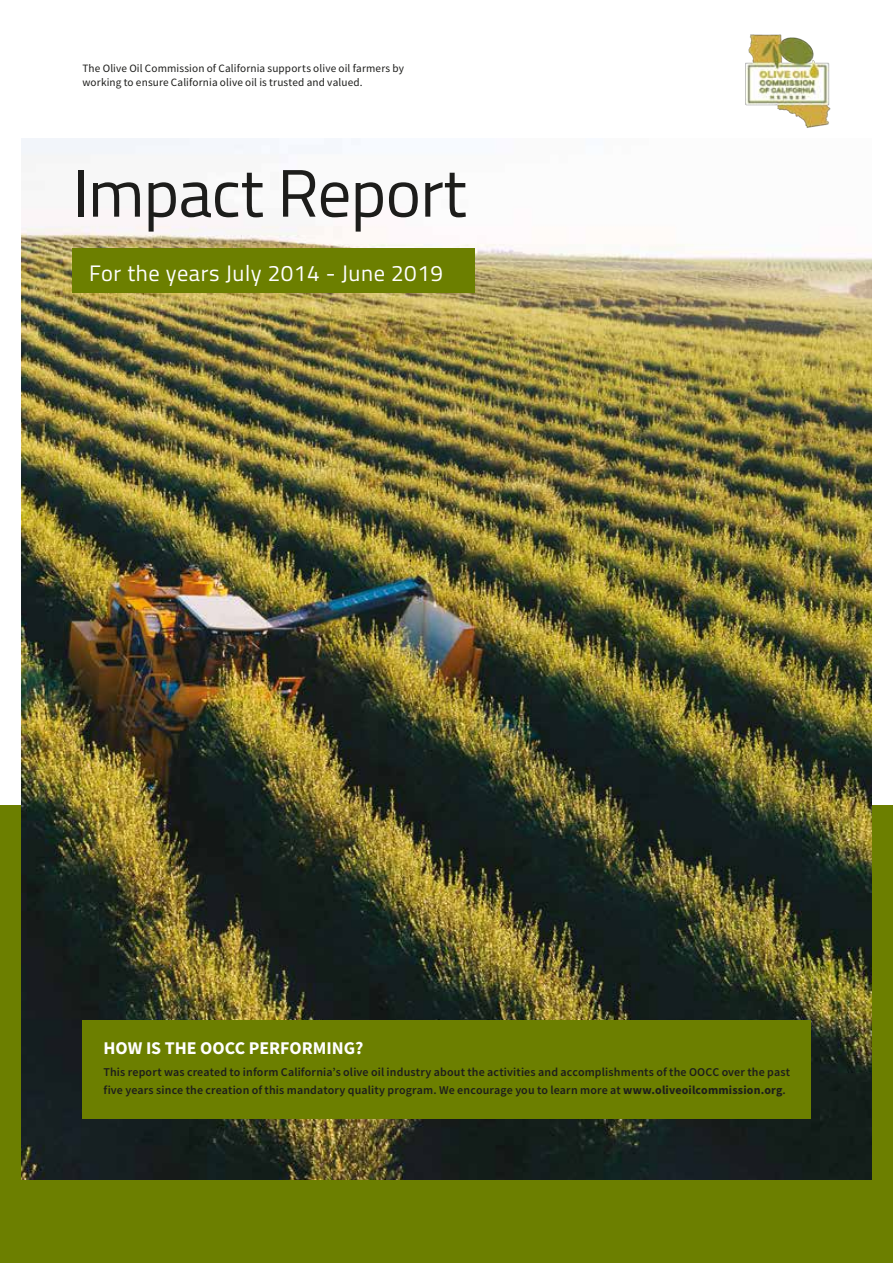
<style>
.page{position:relative;width:893px;height:1263px;background:#fff}
.page>*{position:absolute;margin:0;border:0;box-sizing:border-box;transform-origin:0 0}
.HEADERS_Titilium{font:67.35px "Titillium Web";letter-spacing:-.01em;color:#1d1d1b}
.Subtitles{font:22.5px "Titillium Web";letter-spacing:.025em;color:#fff}
.Contents{font:700 18px "Source Sans Pro";color:#fff}
.Contents-2{font:600 12px/18px "Source Sans Pro";letter-spacing:.015em;color:#1d1d1b}
.Contents-3{font:11.25px/13.5px "Source Sans Pro";letter-spacing:.015em;color:#1d1d1b}
.s1{font-weight:700}
</style>
<div class="page">
<div style="left:0;top:805px;width:893px;height:458px;background:#6c7f00"></div>
<img style="left:21px;top:138px;width:851px;height:1041px">
<div style="left:82px;top:1020px;width:728px;height:99px;background:#6c7f00"></div>
<div style="left:72px;top:248px;width:402px;height:45px;background:#6c7f00"></div>
<img style="left:745px;top:34px;width:86px;height:94px">
<p class="Contents-3" style="left:82px;top:62px;width:323px">The Olive Oil Commission of California supports olive oil farmers by working to ensure California olive oil is trusted and valued.</p>
<p class="HEADERS_Titilium" style="left:72px;top:144px;width:396px">Impact Report</p>
<p class="Subtitles" style="left:89px;top:257px;width:355px">For the years July 2014 - June 2019</p>
<p class="Contents" style="left:103px;top:1036px;width:261px">HOW IS THE OOCC PERFORMING?</p>
<p class="Contents-2" style="left:103px;top:1063px;width:688px">This report was created to inform California’s olive oil industry about the activities and accomplishments of the OOCC over the past five years since the creation of this mandatory quality program. We encourage you to learn more at <span class="s1">www.oliveoilcommission.org</span>.</p>
</div>
